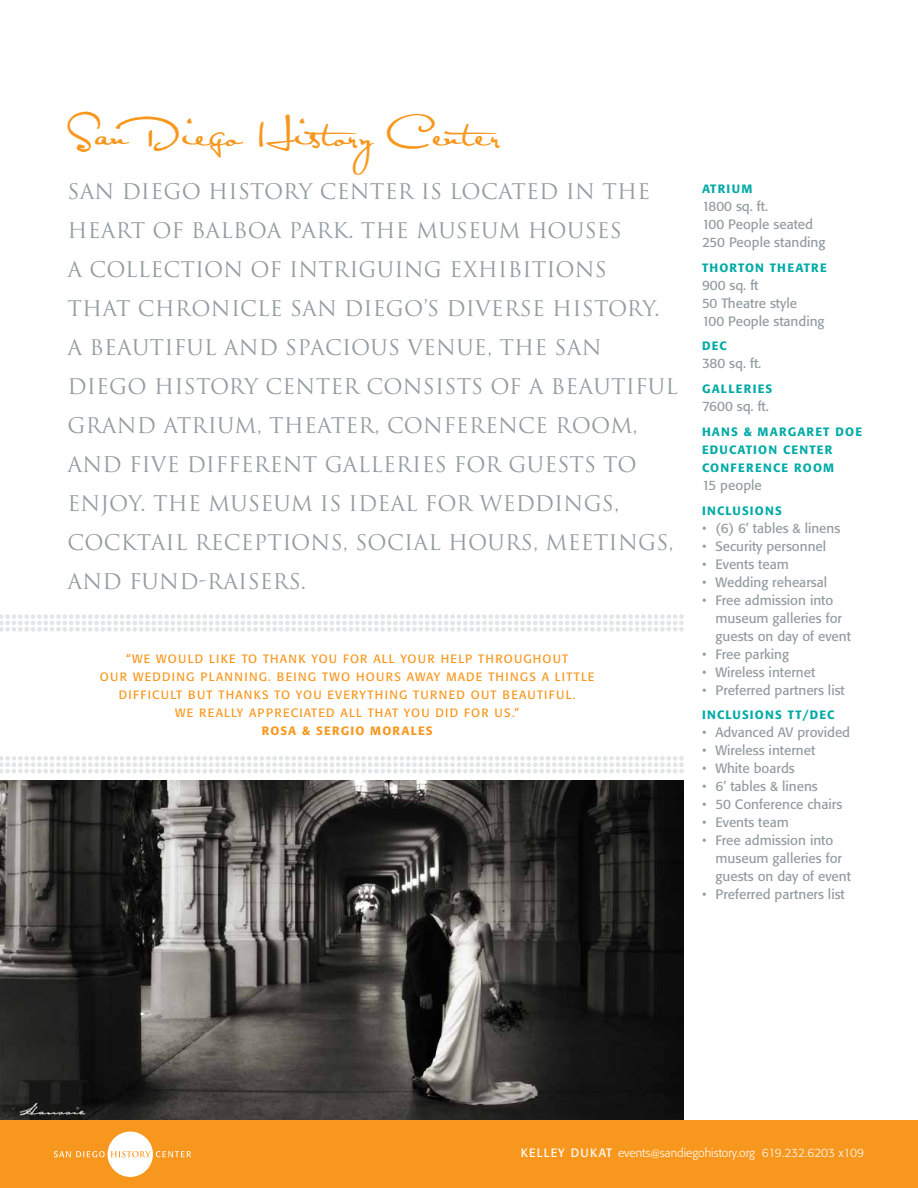
<style>
.page{position:relative;width:918px;height:1188px;background:#fff}
.page>*{position:absolute;margin:0;border:0;box-sizing:border-box;transform-origin:0 0}
.t1{font:34.5px "Satisfaction";color:#f8971d}
.t2{font:21px/39px "Trajan";letter-spacing:.01em;color:#949ca1}
.t3{font:13.5px/18px "Formata";color:#949ca1}
.t4{font:12px/18px "Formata";letter-spacing:.1em;color:#f8971d;text-align:center}
.t5{font:500 12px/18px "Formata";letter-spacing:.1em;color:#00aaa6}
.t6{font:300 12px "Formata";color:#fff}
.t7{font:500 12px "Formata";letter-spacing:.1em;color:#f8971d}
.s1{font-weight:300}
.s2{font-weight:400}
.s3{font-size:10.5px}
</style>
<div class="page">
<img style="left:0;top:780px;width:684px;height:340px">
<svg style="left:0;top:614px;width:684px;height:18px"></svg>
<svg style="left:0;top:756px;width:684px;height:17px"></svg>
<div style="left:0;top:1120px;width:918px;height:68px;background:#f8971d"></div>
<div style="left:108px;top:1132px;width:45px;height:45px;background:#fff;border-radius:50%"></div>
<svg style="left:54px;top:1151px;width:137px;height:6px"></svg>
<h1 class="t1" style="left:68px;top:112px;width:447px">San Diego History Center</h1>
<p class="t2" style="left:68px;top:172px;width:612px">SAN DIEGO HISTORY CENTER IS LOCATED IN THE HEART OF BALBOA PARK. THE MUSEUM HOUSES<br>A COLLECTION OF INTRIGUING EXHIBITIONS<br>THAT CHRONICLE SAN DIEGO’S DIVERSE HISTORY.<br>A BEAUTIFUL AND SPACIOUS VENUE, THE SAN DIEGO HISTORY CENTER CONSISTS OF A BEAUTIFUL GRAND ATRIUM, THEATER, CONFERENCE ROOM, AND FIVE DIFFERENT GALLERIES FOR GUESTS TO ENJOY. THE MUSEUM IS IDEAL FOR WEDDINGS, COCKTAIL RECEPTIONS, SOCIAL HOURS, MEETINGS, AND FUND-RAISERS.</p>
<p class="t5" style="left:702px;top:180px;width:52px">ATRIUM</p>
<p class="t3" style="left:702px;top:197px;width:125px">1800 sq. ft.<br>100 People seated<br>250 People standing</p>
<p class="t5" style="left:702px;top:258px;width:126px">THORTON THEATRE</p>
<p class="t3" style="left:702px;top:276px;width:124px">900 sq. ft<br>50 Theatre style<br>100 People standing</p>
<p class="t5" style="left:702px;top:337px;width:26px">DEC</p>
<p class="t3" style="left:702px;top:355px;width:61px">380 sq. ft.</p>
<p class="t5" style="left:702px;top:380px;width:72px">GALLERIES</p>
<p class="t3" style="left:702px;top:397px;width:68px">7600 sq. ft.</p>
<p class="t5" style="left:702px;top:423px;width:162px">HANS &amp; MARGARET DOE<br>EDUCATION CENTER<br>CONFERENCE ROOM</p>
<p class="t3" style="left:702px;top:476px;width:61px">15 people</p>
<p class="t5" style="left:702px;top:501px;width:81px">INCLUSIONS</p>
<p class="t3" style="left:702px;top:519px;width:140px"><span class="s1">•</span> (6) 6’ tables &amp; linens</p>
<p class="t3" style="left:702px;top:537px;width:126px"><span class="s1">•</span> Security personnel</p>
<p class="t3" style="left:702px;top:555px;width:88px"><span class="s1">•</span> Events team</p>
<p class="t3" style="left:702px;top:573px;width:127px"><span class="s1">•</span> Wedding rehearsal</p>
<p class="t3" style="left:716px;top:591px;width:137px;text-indent:-14px"><span class="s1">•</span> Free admission into museum galleries for guests on day of event</p>
<p class="t3" style="left:702px;top:645px;width:89px"><span class="s1">•</span> Free parking</p>
<p class="t3" style="left:702px;top:663px;width:115px"><span class="s1">•</span> Wireless internet</p>
<p class="t3" style="left:702px;top:681px;width:144px"><span class="s1">•</span> Preferred partners list</p>
<p class="t5" style="left:702px;top:706px;width:134px">INCLUSIONS TT/DEC</p>
<p class="t3" style="left:702px;top:724px;width:150px"><span class="s1">•</span> Advanced AV provided</p>
<p class="t3" style="left:702px;top:742px;width:115px"><span class="s1">•</span> Wireless internet</p>
<p class="t3" style="left:702px;top:760px;width:94px"><span class="s1">•</span> White boards</p>
<p class="t3" style="left:702px;top:778px;width:117px"><span class="s1">•</span> 6’ tables &amp; linens</p>
<p class="t3" style="left:702px;top:796px;width:142px"><span class="s1">•</span> 50 Conference chairs</p>
<p class="t3" style="left:702px;top:814px;width:88px"><span class="s1">•</span> Events team</p>
<p class="t3" style="left:716px;top:832px;width:137px;text-indent:-14px"><span class="s1">•</span> Free admission into museum galleries for guests on day of event</p>
<p class="t3" style="left:702px;top:886px;width:144px"><span class="s1">•</span> Preferred partners list</p>
<p class="t4" style="left:100px;top:649px;width:496px">“WE WOULD LIKE TO THANK YOU FOR ALL YOUR HELP THROUGHOUT<br>OUR WEDDING PLANNING. BEING TWO HOURS AWAY MADE THINGS A LITTLE DIFFICULT BUT THANKS TO YOU EVERYTHING TURNED OUT BEAUTIFUL.<br>WE REALLY APPRECIATED ALL THAT YOU DID FOR US.”</p>
<p class="t7" style="left:262px;top:723px;width:173px">ROSA &amp; SERGIO MORALES</p>
<p class="t6" style="left:521px;top:1146px;width:345px"><span class="s2">KELLEY DUKAT</span> events<span class="s3">@</span>sandiegohistory.org 619.232.6203 x109</p>
</div>
